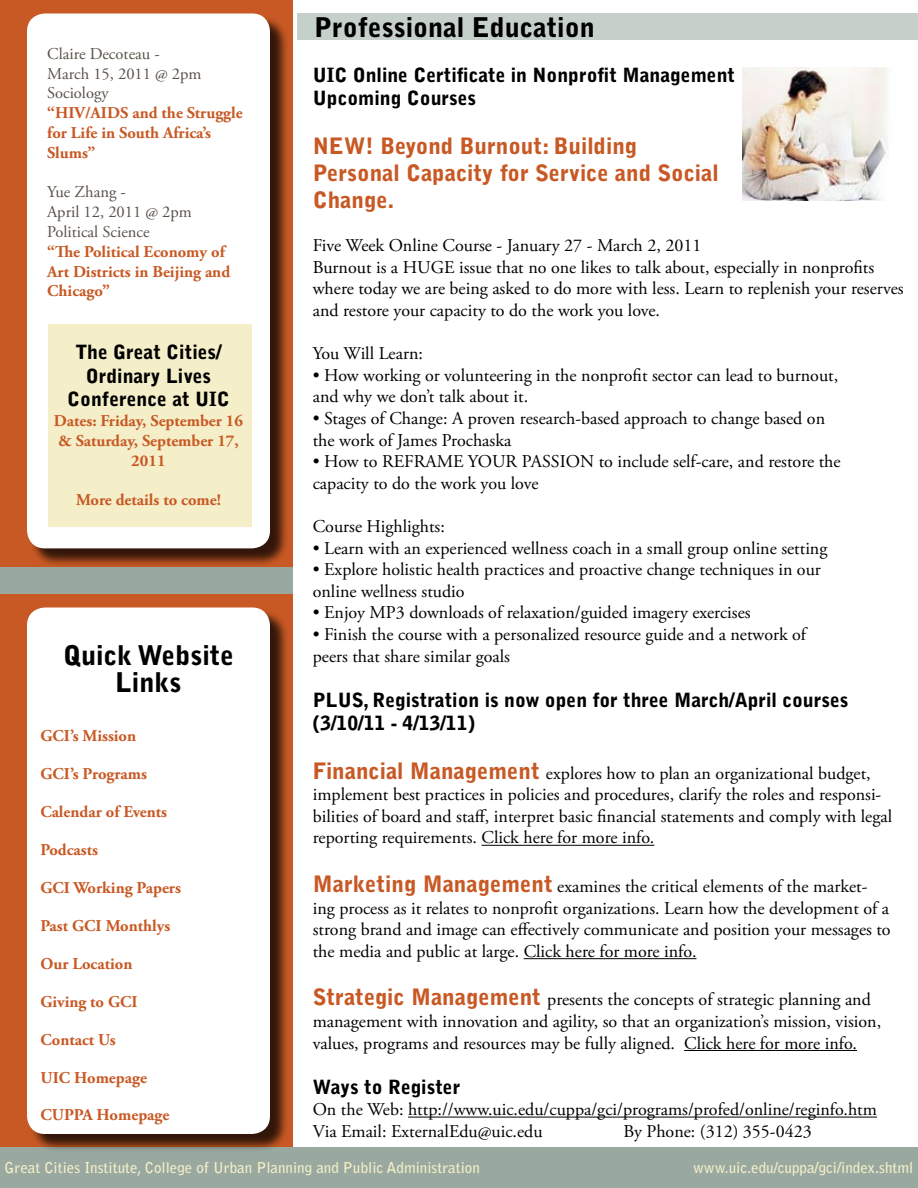
<style>
.page{position:relative;width:918px;height:1188px;background:#fff}
.page>*{position:absolute;margin:0;border:0;box-sizing:border-box;transform-origin:0 0}
.t1{font:900 27px/27px "Bell Gothic Std";color:#000;text-align:center}
.t2{font:900 22.5px/27px "Bell Gothic Std";color:#c85924}
.t3{font:900 19.5px/23.4px "Bell Gothic Std";color:#000}
.t4{font:18px/21.6px "Adobe Garamond Pro";color:#000}
.t5{font:700 16.5px/19.8px "Adobe Garamond Pro";color:#c85924}
.t6{font:16.5px/19.8px "Adobe Garamond Pro";color:#585148}
.t7{font:700 15px "Bell Gothic Std";color:#f4eec9}
.s1{font-family:"Bell Gothic Std";font-weight:900;font-size:22.5px;color:#c85924}
</style>
<div class="page">
<div style="left:0;top:0;width:293px;height:1148px;background:#c85924"></div>
<div style="left:0;top:567px;width:293px;height:27px;background:#99a9a0"></div>
<div style="left:0;top:1148px;width:918px;height:40px;background:#99a9a0"></div>
<div style="left:29px;top:15px;width:260px;height:552px;background:#000;opacity:.75"></div>
<div style="left:27px;top:14px;width:243px;height:534px;background:#fff;border-radius:18px"></div>
<div style="left:297px;top:14px;width:621px;height:26px;background:#c6d0ca"></div>
<hr style="left:482px;top:845px;width:172px;height:1px;background:#000">
<hr style="left:524px;top:958px;width:173px;height:1px;background:#000">
<hr style="left:684px;top:1050px;width:173px;height:1px;background:#000">
<hr style="left:408px;top:1117px;width:469px;height:1px;background:#000">
<img style="left:742px;top:68px;width:146px;height:132px">
<div style="left:48px;top:324px;width:204px;height:202px;background:#f4eec9"></div>
<div style="left:29px;top:609px;width:260px;height:543px;background:#000;opacity:.75"></div>
<div style="left:27px;top:608px;width:243px;height:526px;background:#fff;border-radius:18px"></div>
<p class="t6" style="left:47px;top:44px;width:156px">Claire Decoteau -<br>March 15, 2011 @ 2pm<br>Sociology</p>
<p class="t5" style="left:47px;top:103px;width:197px">“HIV/AIDS and the Struggle for Life in South Africa’s<br>Slums”</p>
<p class="t6" style="left:47px;top:183px;width:146px">Yue Zhang -<br>April 12, 2011 @ 2pm<br>Political Science</p>
<p class="t5" style="left:47px;top:242px;width:185px">“The Political Economy of<br>Art Districts in Beijing and<br>Chicago”</p>
<p class="t3" style="left:67px;top:341px;width:164px;text-align:center">The Great Cities/<br>Ordinary Lives<br>Conference at UIC</p>
<p class="t5" style="left:54px;top:411px;width:191px;text-align:center">Dates: Friday, September 16 &amp; Saturday, September 17,<br>2011</p>
<p class="t5" style="left:76px;top:490px;width:146px">More details to come!</p>
<h1 class="t1" style="left:63px;top:642px;width:172px">Quick Website<br>Links</h1>
<p class="t5" style="left:40px;top:726px;width:97px">GCI’s Mission</p>
<p class="t5" style="left:40px;top:764px;width:108px">GCI’s Programs</p>
<p class="t5" style="left:40px;top:802px;width:128px">Calendar of Events</p>
<p class="t5" style="left:40px;top:840px;width:59px">Podcasts</p>
<p class="t5" style="left:40px;top:878px;width:142px">GCI Working Papers</p>
<p class="t5" style="left:40px;top:916px;width:131px">Past GCI Monthlys</p>
<p class="t5" style="left:40px;top:954px;width:93px">Our Location</p>
<p class="t5" style="left:40px;top:992px;width:99px">Giving to GCI</p>
<p class="t5" style="left:40px;top:1030px;width:77px">Contact Us</p>
<p class="t5" style="left:40px;top:1068px;width:108px">UIC Homepage</p>
<p class="t5" style="left:40px;top:1106px;width:130px">CUPPA Homepage</p>
<h1 class="t1" style="left:314px;top:14px;width:282px">Professional Education</h1>
<p class="t3" style="left:313px;top:64px;width:424px">UIC Online Certificate in Nonprofit Management<br>Upcoming Courses</p>
<p class="t2" style="left:313px;top:133px;width:407px">NEW! Beyond Burnout: Building<br>Personal Capacity for Service and Social<br>Change.</p>
<p class="t4" style="left:313px;top:235px;width:593px">Five Week Online Course - January 27 - March 2, 2011<br>Burnout is a HUGE issue that no one likes to talk about, especially in nonprofits where today we are being asked to do more with less. Learn to replenish your reserves and restore your capacity to do the work you love.</p>
<p class="t4" style="left:313px;top:343px;width:112px">You Will Learn:</p>
<p class="t4" style="left:313px;top:365px;width:527px">• How working or volunteering in the nonprofit sector can lead to burnout, and why we don’t talk about it.</p>
<p class="t4" style="left:313px;top:408px;width:514px">• Stages of Change: A proven research-based approach to change based on the work of James Prochaska</p>
<p class="t4" style="left:313px;top:451px;width:529px">• How to REFRAME YOUR PASSION to include self-care, and restore the capacity to do the work you love</p>
<p class="t4" style="left:313px;top:516px;width:134px">Course Highlights:</p>
<p class="t4" style="left:313px;top:538px;width:516px">• Learn with an experienced wellness coach in a small group online setting</p>
<p class="t4" style="left:313px;top:559px;width:510px">• Explore holistic health practices and proactive change techniques in our online wellness studio</p>
<p class="t4" style="left:313px;top:603px;width:439px">• Enjoy MP3 downloads of relaxation/guided imagery exercises</p>
<p class="t4" style="left:313px;top:624px;width:495px">• Finish the course with a personalized resource guide and a network of peers that share similar goals</p>
<p class="t3" style="left:313px;top:688px;width:537px">PLUS, Registration is now open for three March/April courses (3/10/11 - 4/13/11)</p>
<p class="t4" style="left:313px;top:763px;width:581px"><span class="s1">Financial Management</span> explores how to plan an organizational budget, implement best practices in policies and procedures, clarify the roles and responsi&shy;bilities of board and staff, interpret basic financial statements and comply with legal reporting requirements. Click here for more info.</p>
<p class="t4" style="left:313px;top:876px;width:579px"><span class="s1">Marketing Management</span> examines the critical elements of the market&shy;ing process as it relates to nonprofit organizations. Learn how the development of a strong brand and image can effectively communicate and position your messages to the media and public at large. Click here for more info.</p>
<p class="t4" style="left:313px;top:990px;width:570px"><span class="s1">Strategic Management</span> presents the concepts of strategic planning and management with innovation and agility, so that an organization’s mission, vision, values, programs and resources may be fully aligned. Click here for more info.</p>
<p class="t3" style="left:313px;top:1075px;width:149px">Ways to Register</p>
<p class="t4" style="left:313px;top:1099px;width:566px">On the Web: http://www.uic.edu/cuppa/gci/programs/profed/online/reginfo.htm<br>Via Email: ExternalEdu@uic.edu</p>
<p class="t4" style="left:624px;top:1121px;width:190px">By Phone: (312) 355-0423</p>
<p class="t7" style="left:4px;top:1159px;width:477px">Great Cities Institute, College of Urban Planning and Public Administration</p>
<p class="t7" style="left:693px;top:1159px;width:222px">www.uic.edu/cuppa/gci/index.shtml</p>
</div>
